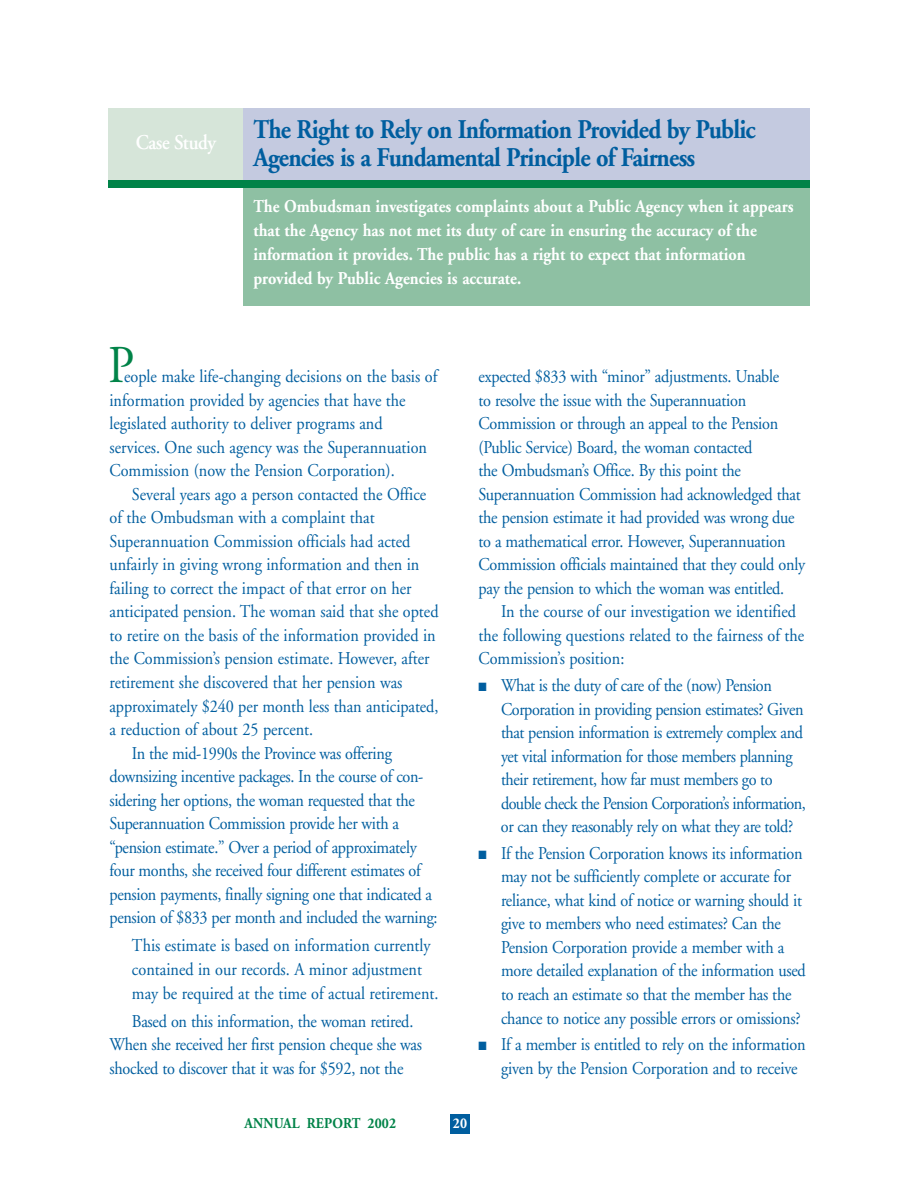
<style>
.page{position:relative;width:918px;height:1188px;background:#fff}
.page>*{position:absolute;margin:0;border:0;box-sizing:border-box;transform-origin:0 0}
.t1{font:52.95px "Adobe Garamond";color:#008348;scale:.9 1}
.t2{font:700 27px/28.5px "Adobe Garamond";letter-spacing:-.03em;color:#005e9f;scale:.9 1}
.t3{font:600 21px "Adobe Garamond";letter-spacing:-.02em;color:#fff;scale:.9 1}
.t4{font:18px/23.5px "Adobe Garamond";letter-spacing:-.015em;color:#005e9f;scale:.9 1}
.t5{font:700 18px/24px "Adobe Garamond";color:#fff;scale:.9 1}
.t6{font:700 15px "Adobe Garamond";letter-spacing:.015em;color:#008348;scale:.9 1}
.t7{font:700 15px "Adobe Garamond";color:#fff;scale:.9 1}
</style>
<div class="page">
<div style="left:450px;top:1114px;width:20px;height:19px;background:#005e9f"></div>
<div style="left:108px;top:108px;width:135px;height:72px;background:#d6e5d9"></div>
<div style="left:243px;top:108px;width:567px;height:72px;background:#c4cae0"></div>
<div style="left:243px;top:184px;width:567px;height:122px;background:#8ec0a3"></div>
<div style="left:108px;top:180px;width:702px;height:7px;background:#008348"></div>
<p class="t3" style="left:136px;top:134px;width:90px">Case Study</p>
<h2 class="t2" style="left:254px;top:118px;width:559px">The Right to Rely on Information Provided by Public<br>Agencies is a Fundamental Principle of Fairness</h2>
<p class="t5" style="left:254px;top:196px;width:602px">The Ombudsman investigates complaints about a Public Agency when it appears that the Agency has not met its duty of care in ensuring the accuracy of the information it provides. The public has a right to expect that information provided by Public Agencies is accurate.</p>
<h1 class="t1" style="left:108px;top:344px;width:31px">P</h1>
<p class="t4" style="left:109px;top:366px;width:366px;text-indent:15px">eople make life-changing decisions on the basis of information provided by agencies that have the legislated authority to deliver programs and services. One such agency was the Superannuation Commission (now the Pension Corporation).</p>
<p class="t4" style="left:132px;top:484px;width:329px">Several years ago a person contacted the Office</p>
<p class="t4" style="left:109px;top:507px;width:296px">of the Ombudsman with a complaint that</p>
<p class="t4" style="left:109px;top:531px;width:336px">Superannuation Commission officials had acted</p>
<p class="t4" style="left:109px;top:554px;width:346px">unfairly in giving wrong information and then in</p>
<p class="t4" style="left:109px;top:578px;width:337px">failing to correct the impact of that error on her</p>
<p class="t4" style="left:109px;top:602px;width:367px">anticipated pension. The woman said that she opted</p>
<p class="t4" style="left:109px;top:625px;width:364px">to retire on the basis of the information provided in</p>
<p class="t4" style="left:109px;top:649px;width:357px">the Commission’s pension estimate. However, after</p>
<p class="t4" style="left:109px;top:672px;width:327px">retirement she discovered that her pension was</p>
<p class="t4" style="left:109px;top:696px;width:367px">approximately $240 per month less than anticipated,</p>
<p class="t4" style="left:109px;top:719px;width:228px">a reduction of about 25 percent.</p>
<p class="t4" style="left:132px;top:743px;width:290px">In the mid-1990s the Province was offering</p>
<p class="t4" style="left:109px;top:766px;width:350px">downsizing incentive packages. In the course of con-</p>
<p class="t4" style="left:109px;top:790px;width:341px">sidering her options, the woman requested that the</p>
<p class="t4" style="left:109px;top:813px;width:323px">Superannuation Commission provide her with a</p>
<p class="t4" style="left:109px;top:837px;width:343px">“pension estimate.” Over a period of approximately</p>
<p class="t4" style="left:109px;top:860px;width:347px">four months, she received four different estimates of</p>
<p class="t4" style="left:109px;top:884px;width:360px">pension payments, finally signing one that indicated a</p>
<p class="t4" style="left:109px;top:908px;width:366px">pension of $833 per month and included the warning:</p>
<p class="t4" style="left:132px;top:936px;width:342px">This estimate is based on information currently contained in our records. A minor adjustment may be required at the time of actual retirement.</p>
<p class="t4" style="left:109px;top:1011px;width:349px;text-indent:23px">Based on this information, the woman retired.<br>When she received her first pension cheque she was shocked to discover that it was for $592, not the</p>
<p class="t4" style="left:478px;top:366px;width:365px">expected $833 with “minor” adjustments. Unable<br>to resolve the issue with the Superannuation Commission or through an appeal to the Pension (Public Service) Board, the woman contacted<br>the Ombudsman’s Office. By this point the Superannuation Commission had acknowledged that the pension estimate it had provided was wrong due to a mathematical error. However, Superannuation Commission officials maintained that they could only pay the pension to which the woman was entitled.</p>
<p class="t4" style="left:478px;top:602px;width:363px;text-indent:23px">In the course of our investigation we identified the following questions related to the fairness of the<br>Commission’s position:</p>
<p class="t4" style="left:501px;top:675px;width:340px;text-indent:-22px">■ What is the duty of care of the (now) Pension Corporation in providing pension estimates? Given that pension information is extremely complex and yet vital information for those members planning their retirement, how far must members go to double check the Pension Corporation’s information, or can they reasonably rely on what they are told?</p>
<p class="t4" style="left:501px;top:843px;width:340px;text-indent:-22px">■ If the Pension Corporation knows its information may not be sufficiently complete or accurate for reliance, what kind of notice or warning should it give to members who need estimates? Can the Pension Corporation provide a member with a more detailed explanation of the information used to reach an estimate so that the member has the chance to notice any possible errors or omissions?</p>
<p class="t4" style="left:501px;top:1034px;width:340px;text-indent:-22px">■ If a member is entitled to rely on the information given by the Pension Corporation and to receive</p>
<p class="t6" style="left:244px;top:1118px;width:170px">ANNUAL REPORT 2002</p>
<p class="t7" style="left:453px;top:1118px;width:17px">20</p>
</div>
